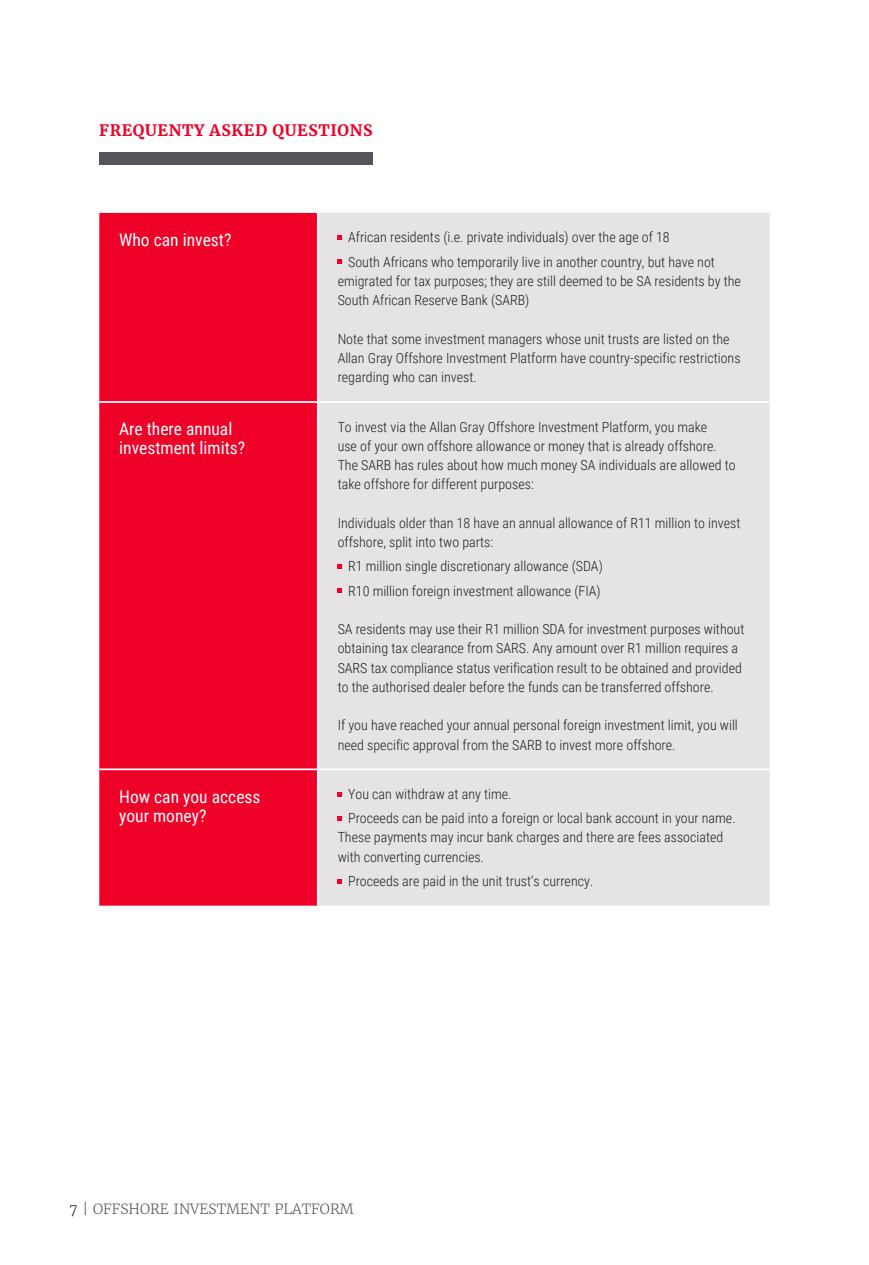
<style>
.page{position:relative;width:869px;height:1265px;background:#fff}
.page>*{position:absolute;margin:0;border:0;box-sizing:border-box;transform-origin:0 0}
.Pull_quote{font:17.5px/19.2px "Roboto Condensed";color:#fff}
.Heading_1{font:700 15.75px "Merriweather";letter-spacing:.04em;color:#ef0027}
.Pull_quote-2{font:300 14px/19.2px "Roboto Condensed";color:#231f20}
.t1{font:300 14px "Merriweather";color:#54555a}
.s1{color:#231f20}
</style>
<div class="page">
<div style="left:99px;top:213px;width:218px;height:693px;background:#ef0027"></div>
<div style="left:318px;top:213px;width:451px;height:693px;background:#e6e3e5"></div>
<hr style="left:99px;top:401px;width:218px;height:2px;background:#fff">
<hr style="left:317px;top:401px;width:452px;height:2px;background:#fff">
<hr style="left:99px;top:768px;width:218px;height:2px;background:#fff">
<hr style="left:317px;top:768px;width:452px;height:2px;background:#fff">
<svg style="left:337px;top:236px;width:5px;height:4px"></svg>
<svg style="left:337px;top:260px;width:5px;height:4px"></svg>
<svg style="left:337px;top:564px;width:5px;height:5px"></svg>
<svg style="left:337px;top:589px;width:5px;height:4px"></svg>
<svg style="left:337px;top:792px;width:5px;height:4px"></svg>
<svg style="left:337px;top:816px;width:5px;height:4px"></svg>
<svg style="left:337px;top:879px;width:5px;height:4px"></svg>
<div style="left:99px;top:152px;width:273px;height:13px;background:#54555a"></div>
<p class="Heading_1" style="left:99px;top:121px;width:275px">FREQUENTY ASKED QUESTIONS</p>
<p class="Pull_quote" style="left:119px;top:230px;width:114px">Who can invest?</p>
<p class="Pull_quote-2" style="left:348px;top:227px;width:323px">African residents (i.e. private individuals) over the age of 18</p>
<p class="Pull_quote-2" style="left:337px;top:252px;width:404px;text-indent:11px">South Africans who temporarily live in another country, but have not emigrated for tax purposes; they are still deemed to be SA residents by the<br>South African Reserve Bank (SARB)</p>
<p class="Pull_quote-2" style="left:337px;top:329px;width:404px">Note that some investment managers whose unit trusts are listed on the<br>Allan Gray Offshore Investment Platform have country-specific restrictions regarding who can invest.</p>
<p class="Pull_quote" style="left:119px;top:419px;width:128px">Are there annual investment limits?</p>
<p class="Pull_quote-2" style="left:337px;top:416px;width:399px">To invest via the Allan Gray Offshore Investment Platform, you make<br>use of your own offshore allowance or money that is already offshore.<br>The SARB has rules about how much money SA individuals are allowed to take offshore for different purposes:</p>
<p class="Pull_quote-2" style="left:337px;top:513px;width:404px">Individuals older than 18 have an annual allowance of R11 million to invest offshore, split into two parts:</p>
<p class="Pull_quote-2" style="left:348px;top:556px;width:256px">R1 million single discretionary allowance (SDA)</p>
<p class="Pull_quote-2" style="left:348px;top:580px;width:254px">R10 million foreign investment allowance (FIA)</p>
<p class="Pull_quote-2" style="left:337px;top:619px;width:408px">SA residents may use their R1 million SDA for investment purposes without obtaining tax clearance from SARS. Any amount over R1 million requires a SARS tax compliance status verification result to be obtained and provided to the authorised dealer before the funds can be transferred offshore.</p>
<p class="Pull_quote-2" style="left:337px;top:715px;width:401px">If you have reached your annual personal foreign investment limit, you will need specific approval from the SARB to invest more offshore.</p>
<p class="Pull_quote" style="left:119px;top:786px;width:143px">How can you access your money?</p>
<p class="Pull_quote-2" style="left:348px;top:784px;width:165px">You can withdraw at any time.</p>
<p class="Pull_quote-2" style="left:337px;top:808px;width:399px;text-indent:11px">Proceeds can be paid into a foreign or local bank account in your name.<br>These payments may incur bank charges and there are fees associated with converting currencies.</p>
<p class="Pull_quote-2" style="left:348px;top:871px;width:246px">Proceeds are paid in the unit trust’s currency.</p>
<p class="t1" style="left:69px;top:1201px;width:285px"><span class="s1">7</span> | OFFSHORE INVESTMENT PLATFORM</p>
</div>
